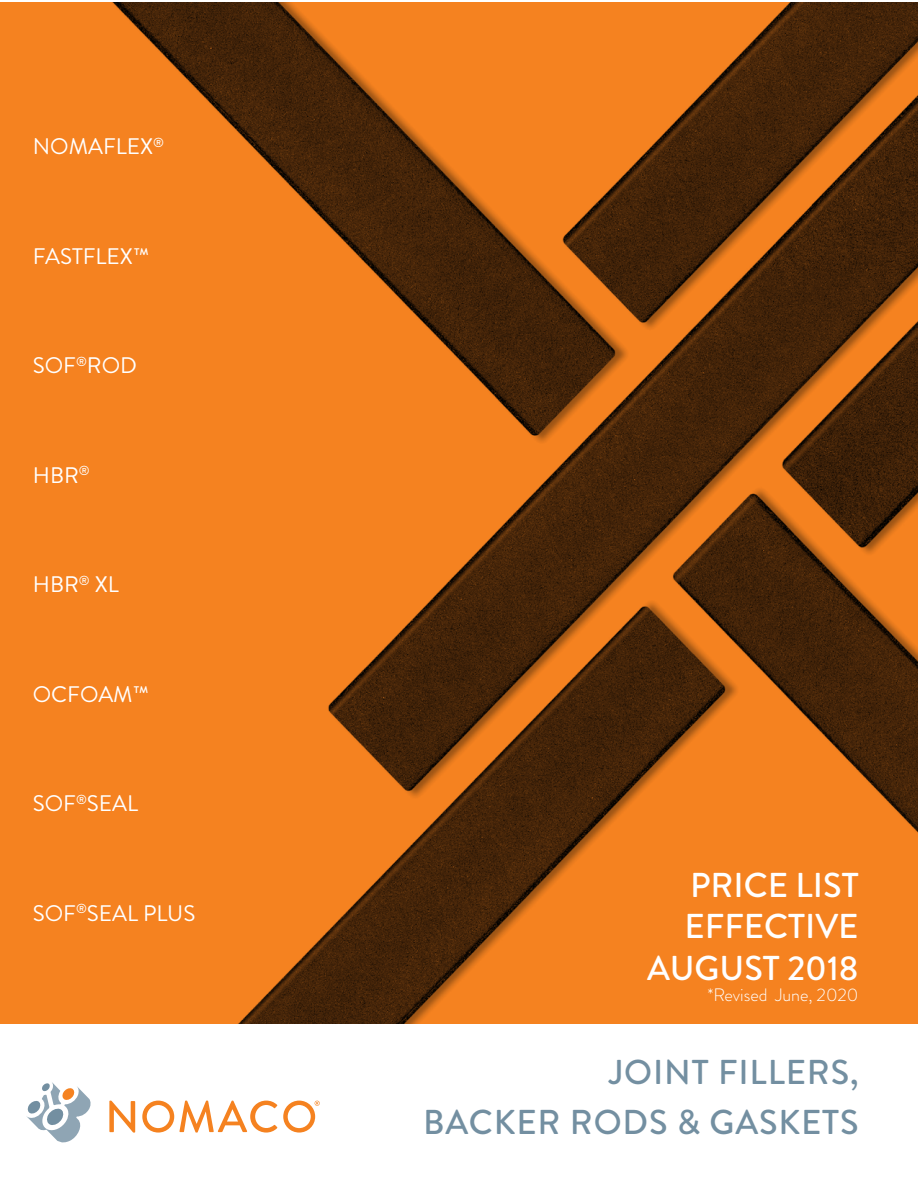
<style>
.page{position:relative;width:918px;height:1188px;background:#fff}
.page>*{position:absolute;margin:0;border:0;box-sizing:border-box;transform-origin:0 0}
.t1{font:500 34.5px/49.5px "Brandon Grotesque";letter-spacing:.025em;color:#738fa1;text-align:right}
.t2{font:500 34.5px/41.4px "Brandon Grotesque";color:#fff;text-align:right}
.t3{font:22.5px "Brandon Grotesque";color:#fff}
.t4{font:300 18px "Brandon Grotesque";color:#fff}
</style>
<div class="page">
<img style="left:0;top:2px;width:918px;height:1021px">
<svg style="left:142px;top:1101px;width:135px;height:32px"></svg>
<svg style="left:109px;top:1101px;width:26px;height:32px"></svg>
<svg style="left:26px;top:1082px;width:65px;height:60px"></svg>
<svg style="left:283px;top:1101px;width:37px;height:32px"></svg>
<p class="t3" style="left:33px;top:131px;width:133px">NOMAFLEX<sup>®</sup></p>
<p class="t3" style="left:33px;top:241px;width:118px">FASTFLEX™</p>
<p class="t3" style="left:33px;top:350px;width:106px">SOF<sup>®</sup>ROD</p>
<p class="t3" style="left:33px;top:460px;width:58px">HBR<sup>®</sup></p>
<p class="t3" style="left:33px;top:569px;width:88px">HBR<sup>®</sup> XL</p>
<p class="t3" style="left:33px;top:679px;width:118px">OCFOAM™</p>
<p class="t3" style="left:33px;top:788px;width:107px">SOF<sup>®</sup>SEAL</p>
<p class="t3" style="left:33px;top:898px;width:164px">SOF<sup>®</sup>SEAL PLUS</p>
<h1 class="t2" style="left:647px;top:865px;width:213px">PRICE LIST<br>EFFECTIVE<br>AUGUST 2018</h1>
<p class="t4" style="left:707px;top:983px;width:153px">*Revised June, 2020</p>
<h1 class="t1" style="left:423px;top:1048px;width:437px">JOINT FILLERS,<br>BACKER RODS &amp; GASKETS</h1>
</div>
